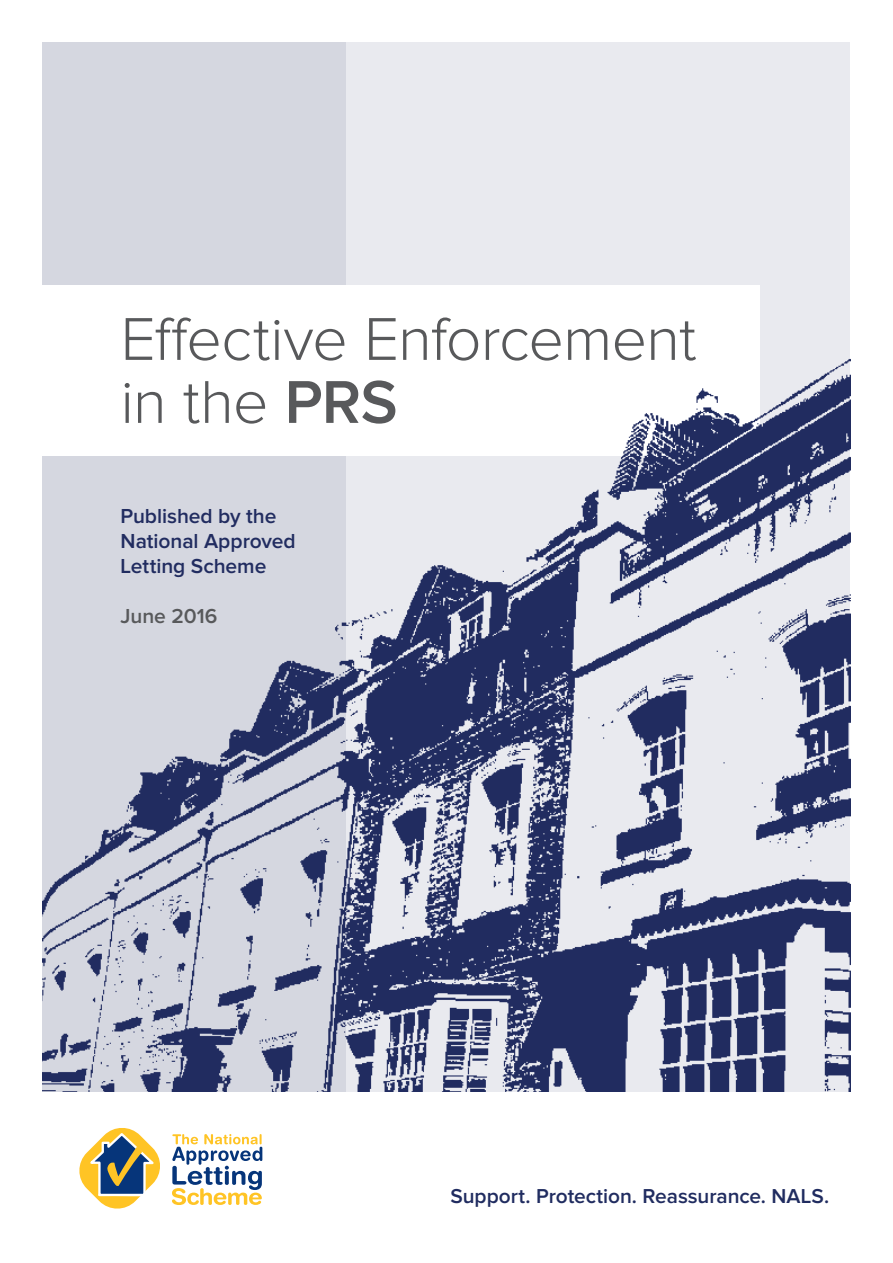
<style>
.page{position:relative;width:893px;height:1263px;background:#fff}
.page>*{position:absolute;margin:0;border:0;box-sizing:border-box;transform-origin:0 0}
.t1{font:300 62.55px/63px "Proxima Nova";letter-spacing:-.015em;color:#58595b}
.t2{font:600 21px/25.2px "Proxima Nova";color:#212c60}
.t3{font:600 21px "Proxima Nova";color:#58595b}
.t4{font:600 20.85px "Proxima Nova";color:#202c60}
.t5{font:600 15px "Proxima Nova";letter-spacing:.005em;color:#202c60}
.s1{font-weight:600}
</style>
<div class="page">
<div style="left:43px;top:43px;width:807px;height:1177px;background:#e9eaef"></div>
<div style="left:43px;top:43px;width:303px;height:1067px;background:#d5d7e0"></div>
<div style="left:0;top:286px;width:760px;height:170px;background:#fff"></div>
<img style="left:43px;top:359px;width:807px;height:734px">
<div style="left:6px;top:1093px;width:887px;height:170px;background:#fff"></div>
<svg style="left:172px;top:1134px;width:90px;height:71px"></svg>
<svg style="left:79px;top:1128px;width:81px;height:81px"></svg>
<h1 class="t1" style="left:120px;top:310px;width:577px">Effective Enforcement in the <span class="s1">PRS</span></h1>
<p class="t2" style="left:120px;top:504px;width:177px">Published by the<br>National Approved<br>Letting Scheme</p>
<p class="t3" style="left:120px;top:607px;width:99px">June 2016</p>
<p class="t4" style="left:450px;top:1186px;width:380px">Support. Protection. Reassurance. NALS.</p>
<p class="t5" style="left:558px;top:1189px;width:278px">Support. Protection. Reassurance. NALS.</p>
</div>
